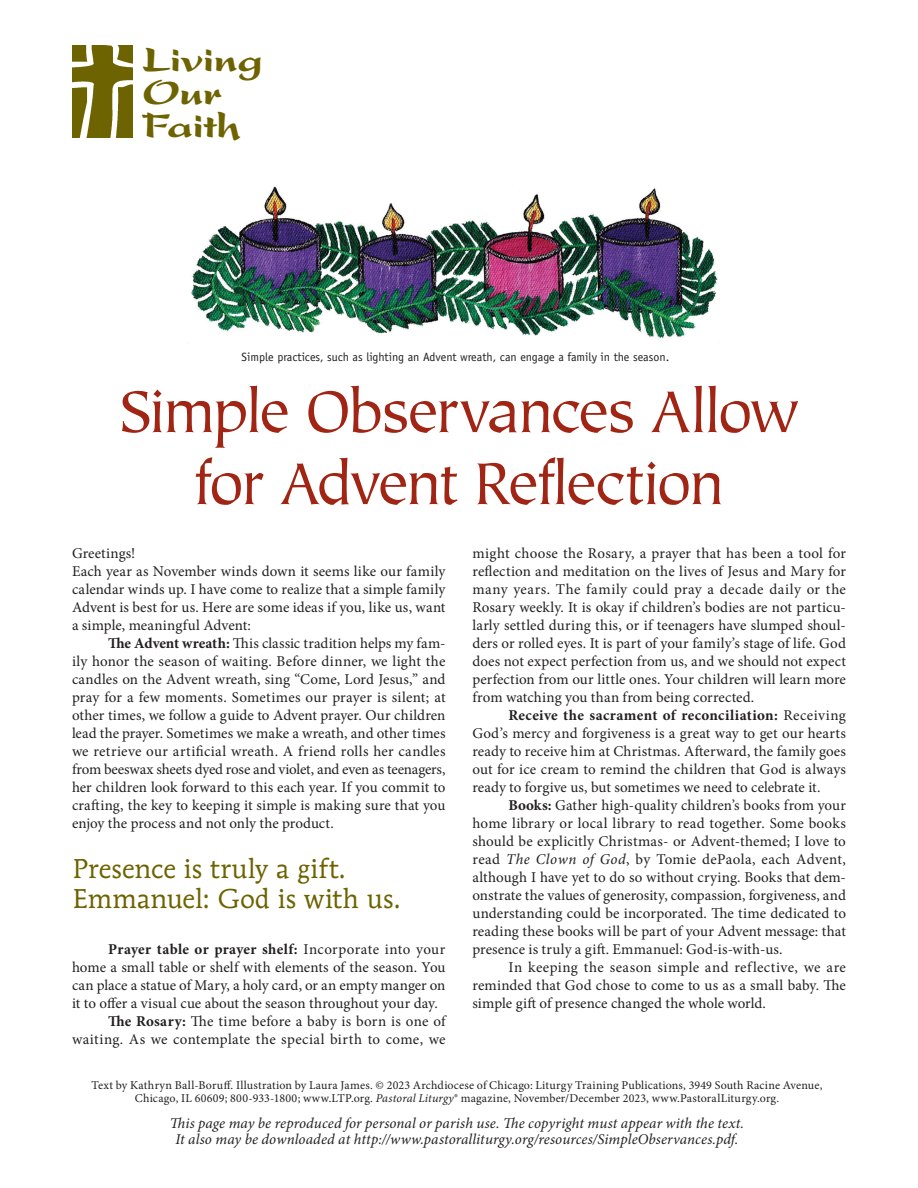
<style>
.page{position:relative;width:918px;height:1188px;background:#fff}
.page>*{position:absolute;margin:0;border:0;box-sizing:border-box;transform-origin:0 0}
.sect1__reproducible{font:66px/72px "Tiepolo Std";letter-spacing:-.05em;color:#a12514;text-align:center}
.para{font:900 39px/33px "Present LT Std";letter-spacing:-.015em;color:#6d6300}
.pullquote{font:27px/30px "Mendoza Roman Std";color:#6d6300}
.para__indented{font:15px/18px "Minion Pro";letter-spacing:.005em;color:#231f20;text-align:justify}
.para-2{font:15px/18px "Minion Pro";color:#231f20;text-align:justify}
.reproducible_information{font:italic 15px/16.5px "Minion Pro";letter-spacing:.005em;color:#231f20;text-align:center}
.copyright__reproducible{font:12px/13.5px "Minion Pro";letter-spacing:.015em;color:#231f20;text-align:center}
.caption{font:12px "Officina Sans Std";color:#231f20}
.s1{font-weight:700}
.s2{font-style:italic}
</style>
<div class="page">
<img style="left:72px;top:46px;width:61px;height:92px">
<img style="left:191px;top:186px;width:527px;height:153px">
<p class="para" style="left:142px;top:43px;width:123px">Living<br>Our<br>Faith</p>
<p class="caption" style="left:242px;top:349px;width:429px">Simple practices, such as lighting an Advent wreath, can engage a family in the season.</p>
<p class="sect1__reproducible" style="left:119px;top:378px;width:682px">Simple Observances Allow for Advent Reflection</p>
<p class="para-2" style="left:72px;top:544px;width:65px">Greetings!</p>
<p class="para-2" style="left:72px;top:562px;width:375px">Each year as November winds down it seems like our family calendar winds up. I have come to realize that a simple family Advent is best for us. Here are some ideas if you, like us, want a simple, meaningful Advent:</p>
<p class="para__indented" style="left:72px;top:634px;width:375px;text-indent:36px"><span class="s1">The Advent wreath:</span> This classic tradition helps my fam&shy;ily honor the season of waiting. Before dinner, we light the candles on the Advent wreath, sing “Come, Lord Jesus,” and pray for a few moments. Sometimes our prayer is silent; at other times, we follow a guide to Advent prayer. Our children lead the prayer. Sometimes we make a wreath, and other times we retrieve our artificial wreath. A friend rolls her candles from beeswax sheets dyed rose and violet, and even as teenagers, her children look forward to this each year. If you commit to crafting, the key to keeping it simple is making sure that you enjoy the process and not only the product.</p>
<p class="pullquote" style="left:73px;top:854px;width:330px">Presence is truly a gift.<br>Emmanuel: God is with us.</p>
<p class="para__indented" style="left:72px;top:940px;width:375px;text-indent:36px"><span class="s1">Prayer table or prayer shelf:</span> Incorporate into your home a small table or shelf with elements of the season. You can place a statue of Mary, a holy card, or an empty manger on it to offer a visual cue about the season throughout your day.</p>
<p class="para__indented" style="left:72px;top:1012px;width:375px;text-align:right"><span class="s1">The Rosary:</span> The time before a baby is born is one of waiting. As we contemplate the special birth to come, we</p>
<p class="para__indented" style="left:472px;top:544px;width:375px">might choose the Rosary, a prayer that has been a tool for reflection and meditation on the lives of Jesus and Mary for many years. The family could pray a decade daily or the Rosary weekly. It is okay if children’s bodies are not particu&shy;larly settled during this, or if teenagers have slumped shoul&shy;ders or rolled eyes. It is part of your family’s stage of life. God does not expect perfection from us, and we should not expect perfection from our little ones. Your children will learn more from watching you than from being corrected.</p>
<p class="para__indented" style="left:472px;top:706px;width:375px;text-indent:36px"><span class="s1">Receive the sacrament of reconciliation:</span> Receiving God’s mercy and forgiveness is a great way to get our hearts ready to receive him at Christmas. Afterward, the family goes out for ice cream to remind the children that God is always ready to forgive us, but sometimes we need to celebrate it.</p>
<p class="para__indented" style="left:472px;top:796px;width:375px;text-indent:36px"><span class="s1">Books:</span> Gather high-quality children’s books from your home library or local library to read together. Some books should be explicitly Christmas- or Advent-themed; I love to read <span class="s2">The Clown of God</span>, by Tomie dePaola, each Advent, although I have yet to do so without crying. Books that dem&shy;onstrate the values of generosity, compassion, forgiveness, and understanding could be incorporated. The time dedicated to reading these books will be part of your Advent message: that presence is truly a gift. Emmanuel: God-is-with-us.</p>
<p class="para__indented" style="left:472px;top:958px;width:375px;text-indent:36px">In keeping the season simple and reflective, we are reminded that God chose to come to us as a small baby. The simple gift of presence changed the whole world.</p>
<p class="copyright__reproducible" style="left:92px;top:1078px;width:732px">Text by Kathryn Ball-Boruff. Illustration by Laura James. © 2023 Archdiocese of Chicago: Liturgy Training Publications, 3949 South Racine Avenue,<br>Chicago, IL 60609; 800-933-1800; www.LTP.org. <span class="s2">Pastoral Liturgy</span>® magazine, November/December 2023, www.PastoralLiturgy.org.</p>
<p class="reproducible_information" style="left:170px;top:1115px;width:576px">This page may be reproduced for personal or parish use. The copyright must appear with the text.<br>It also may be downloaded at http://www.pastoralliturgy.org/resources/SimpleObservances.pdf.</p>
</div>
